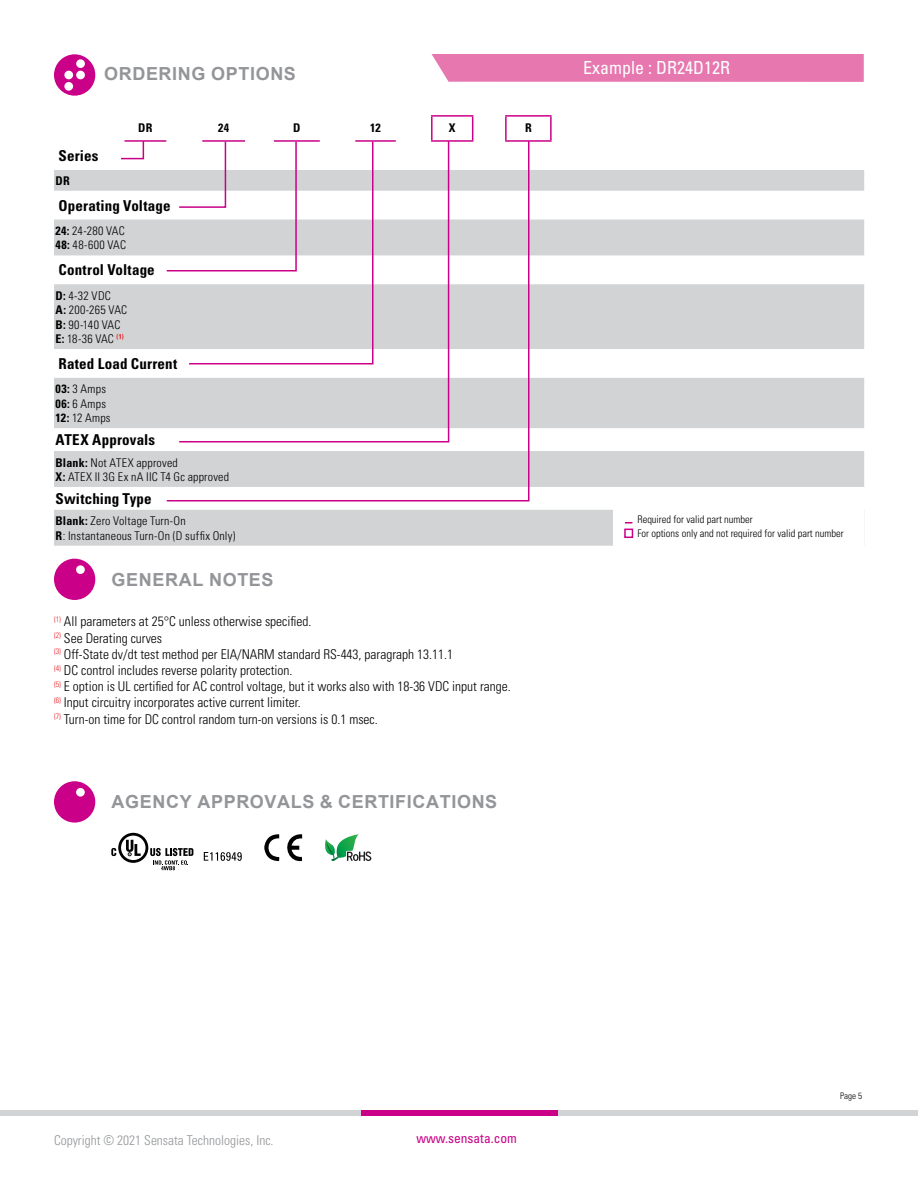
<style>
.page{position:relative;width:918px;height:1188px;background:#fff}
.page>*{position:absolute;margin:0;border:0;box-sizing:border-box;transform-origin:0 0}
.t1{font:700 18px "Arial";letter-spacing:.035em;color:#939598}
.t2{font:condensed 18px "Univers LT Std";color:#fff}
.t3{font:700 condensed 15px "Univers LT Std";letter-spacing:.01em;color:#000}
.t4{font:300 condensed 13.5px/16.2px "Univers";color:#000}
.t5{font:300 condensed 13.5px "Univers";color:#939598}
.t6{font:condensed 13.5px "Univers LT Std";color:#ca0088}
.t7{font:300 condensed 12px/14.4px "Univers";letter-spacing:.02em;color:#000}
.t8{font:700 condensed 12px "Univers LT Std";letter-spacing:.02em;color:#000}
.t9{font:300 condensed 10.5px/13.5px "Univers";color:#000}
.t10{font:300 condensed 9px "Univers";color:#000}
.s1{font-family:"Univers LT Std";font-weight:700}
</style>
<div class="page">
<div style="left:0;top:1110px;width:918px;height:6px;background:#d1d3d4"></div>
<div style="left:361px;top:1110px;width:197px;height:6px;background:#ca0088"></div>
<svg style="left:54px;top:170px;width:810px;height:376px;fill:#d1d3d4"></svg>
<svg style="left:121px;top:142px;width:24px;height:18px"></svg>
<svg style="left:165px;top:140px;width:365px;height:362px"></svg>
<svg style="left:165px;top:140px;width:209px;height:225px"></svg>
<div style="left:432px;top:54px;width:432px;height:28px;background:#e777af"></div>
<div style="left:54px;top:54px;width:41px;height:42px;background:#ca0088;border-radius:50%"></div>
<div style="left:76px;top:59px;width:9px;height:9px;background:#fff;border-radius:50%"></div>
<div style="left:64px;top:71px;width:9px;height:8px;background:#fff;border-radius:50%"></div>
<div style="left:76px;top:71px;width:9px;height:8px;background:#fff;border-radius:50%"></div>
<div style="left:64px;top:82px;width:9px;height:9px;background:#fff;border-radius:50%"></div>
<div style="left:614px;top:506px;width:250px;height:42px;background:#fff"></div>
<div style="left:624px;top:529px;width:9px;height:9px;border:2px solid #ca0088"></div>
<svg style="left:625px;top:522px;width:7px;height:2px"></svg>
<div style="left:54px;top:559px;width:41px;height:41px;background:#ca0088;border-radius:50%"></div>
<div style="left:76px;top:565px;width:9px;height:9px;background:#fff;border-radius:50%"></div>
<div style="left:54px;top:781px;width:41px;height:42px;background:#ca0088;border-radius:50%"></div>
<div style="left:76px;top:788px;width:9px;height:9px;background:#fff;border-radius:50%"></div>
<svg style="left:264px;top:834px;width:38px;height:28px"></svg>
<svg style="left:325px;top:834px;width:46px;height:27px"></svg>
<svg style="left:204px;top:852px;width:38px;height:9px"></svg>
<svg style="left:111px;top:833px;width:82px;height:37px"></svg>
<hr style="left:124px;top:140px;width:42px;height:2px;background:#ca0088">
<hr style="left:202px;top:140px;width:43px;height:2px;background:#ca0088">
<hr style="left:274px;top:140px;width:46px;height:2px;background:#ca0088">
<hr style="left:355px;top:140px;width:41px;height:2px;background:#ca0088">
<hr style="left:431px;top:115px;width:42px;height:2px;background:#ca0088">
<hr style="left:431px;top:117px;width:2px;height:23px;background:#ca0088">
<svg style="left:472px;top:117px;width:1px;height:23px"></svg>
<hr style="left:505px;top:115px;width:47px;height:2px;background:#ca0088">
<hr style="left:505px;top:117px;width:2px;height:23px;background:#ca0088">
<hr style="left:550px;top:117px;width:2px;height:23px;background:#ca0088">
<hr style="left:431px;top:140px;width:42px;height:2px;background:#ca0088">
<hr style="left:505px;top:140px;width:47px;height:2px;background:#ca0088">
<h1 class="t1" style="left:104px;top:61px;width:193px">ORDERING OPTIONS</h1>
<h1 class="t2" style="left:583px;top:57px;width:148px">Example : DR24D12R</h1>
<p class="t8" style="left:138px;top:120px;width:16px">DR</p>
<p class="t8" style="left:218px;top:120px;width:13px">24</p>
<p class="t8" style="left:293px;top:120px;width:9px">D</p>
<p class="t8" style="left:370px;top:120px;width:12px">12</p>
<p class="t8" style="left:449px;top:120px;width:8px">X</p>
<p class="t8" style="left:525px;top:120px;width:8px">R</p>
<p class="t3" style="left:58px;top:146px;width:41px">Series</p>
<p class="t8" style="left:56px;top:173px;width:16px">DR</p>
<p class="t3" style="left:58px;top:196px;width:114px">Operating Voltage</p>
<p class="t7" style="left:56px;top:224px;width:72px"><span class="s1">24:</span> 24-280 VAC<br><span class="s1">48:</span> 48-600 VAC</p>
<p class="t3" style="left:58px;top:261px;width:98px">Control Voltage</p>
<p class="t7" style="left:56px;top:288px;width:73px"><span class="s1">D:</span> 4-32 VDC<br><span class="s1">A:</span> 200-265 VAC<br><span class="s1">B:</span> 90-140 VAC<br><span class="s1">E:</span> 18-36 VAC <sup>(1)</sup></p>
<p class="t3" style="left:58px;top:354px;width:120px">Rated Load Current</p>
<p class="t7" style="left:56px;top:382px;width:57px"><span class="s1">03:</span> 3 Amps<br><span class="s1">06:</span> 6 Amps<br><span class="s1">12:</span> 12 Amps</p>
<p class="t3" style="left:56px;top:430px;width:101px">ATEX Approvals</p>
<p class="t7" style="left:56px;top:455px;width:175px"><span class="s1">Blank:</span> Not ATEX approved<br><span class="s1">X:</span> ATEX II 3G Ex nA IIC T4 Gc approved</p>
<p class="t3" style="left:56px;top:489px;width:98px">Switching Type</p>
<p class="t7" style="left:56px;top:514px;width:182px"><span class="s1">Blank:</span> Zero Voltage Turn-On<br><span class="s1">R</span>: Instantaneous Turn-On (D suffix Only)</p>
<h1 class="t1" style="left:112px;top:567px;width:163px">GENERAL NOTES</h1>
<p class="t4" style="left:54px;top:614px;width:458px"><sup>(1)</sup> All parameters at 25°C unless otherwise specified.<br><sup>(2)</sup> See Derating curves<br><sup>(3)</sup> Off-State dv/dt test method per EIA/NARM standard RS-443, paragraph 13.11.1<br><sup>(4)</sup> DC control includes reverse polarity protection.<br><sup>(5)</sup> E option is UL certified for AC control voltage, but it works also with 18-36 VDC input range. <sup>(6)</sup> Input circuitry incorporates active current limiter.<br><sup>(7)</sup> Turn-on time for DC control random turn-on versions is 0.1 msec.</p>
<h1 class="t1" style="left:112px;top:789px;width:387px">AGENCY APPROVALS &amp; CERTIFICATIONS</h1>
<p class="t9" style="left:637px;top:513px;width:208px">Required for valid part number<br>For options only and not required for valid part number</p>
<p class="t5" style="left:54px;top:1132px;width:221px">Copyright © 2021 Sensata Technologies, Inc.</p>
<p class="t6" style="left:416px;top:1130px;width:102px">www.sensata.com</p>
<p class="t10" style="left:840px;top:1090px;width:23px">Page 5</p>
</div>
